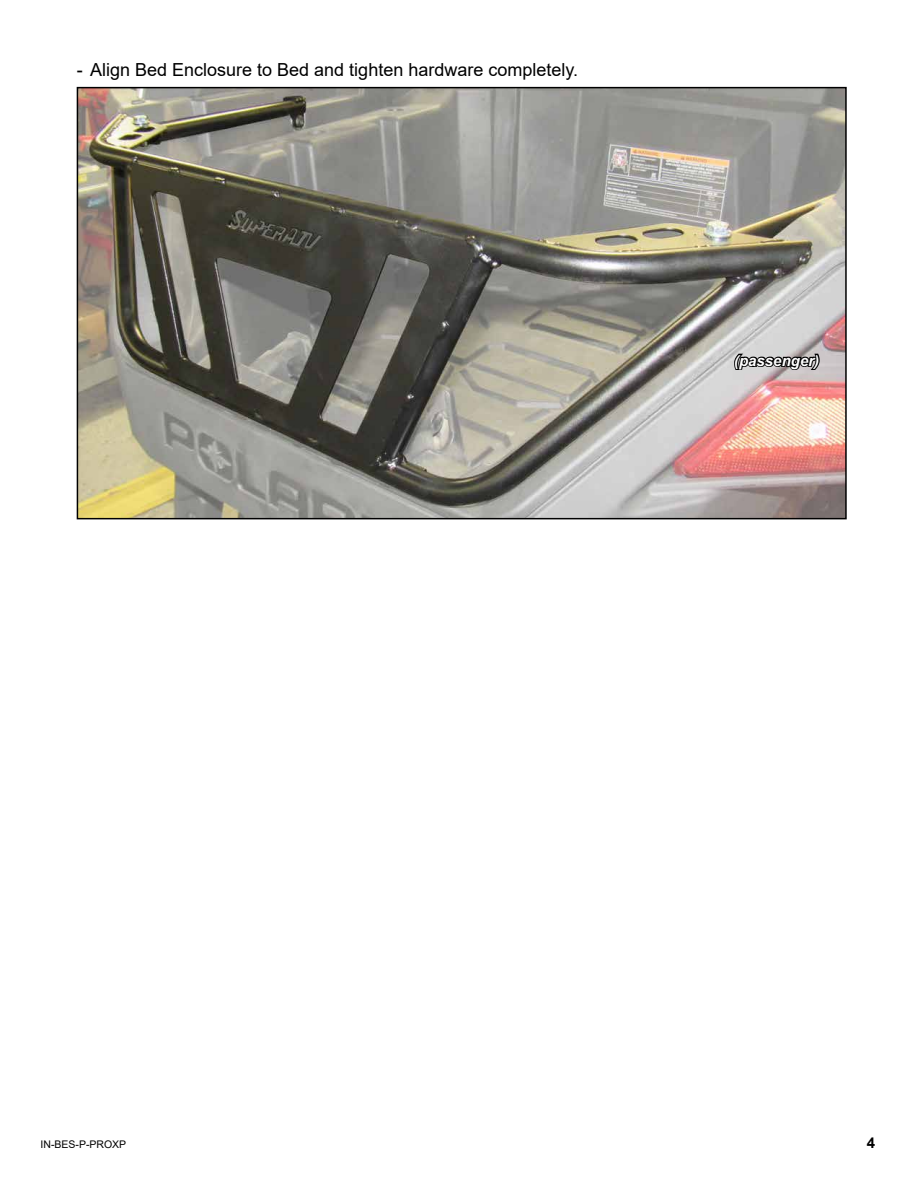
<style>
.page{position:relative;width:918px;height:1188px;background:#fff}
.page>*{position:absolute;margin:0;border:0;box-sizing:border-box;transform-origin:0 0}
.t1{font:18px "Arial";color:#000}
.t2{font:italic 700 15px "Arial";color:#fff}
.t3{font:700 15px "Arial";color:#000}
.t4{font:10.5px "Arial";color:#000}
</style>
<div class="page">
<img style="left:80px;top:90px;width:764px;height:426px">
<div style="left:77px;top:87px;width:770px;height:432px;border:2px solid #000"></div>
<svg style="left:732px;top:341px;width:89px;height:31px"></svg>
<p class="t1" style="left:77px;top:57px;width:503px">- Align Bed Enclosure to Bed and tighten hardware completely.</p>
<p class="t2" style="left:734px;top:350px;width:87px">(passenger)</p>
<p class="t4" style="left:40px;top:1137px;width:87px">IN-BES-P-PROXP</p>
<p class="t3" style="left:867px;top:1132px;width:10px">4</p>
</div>
